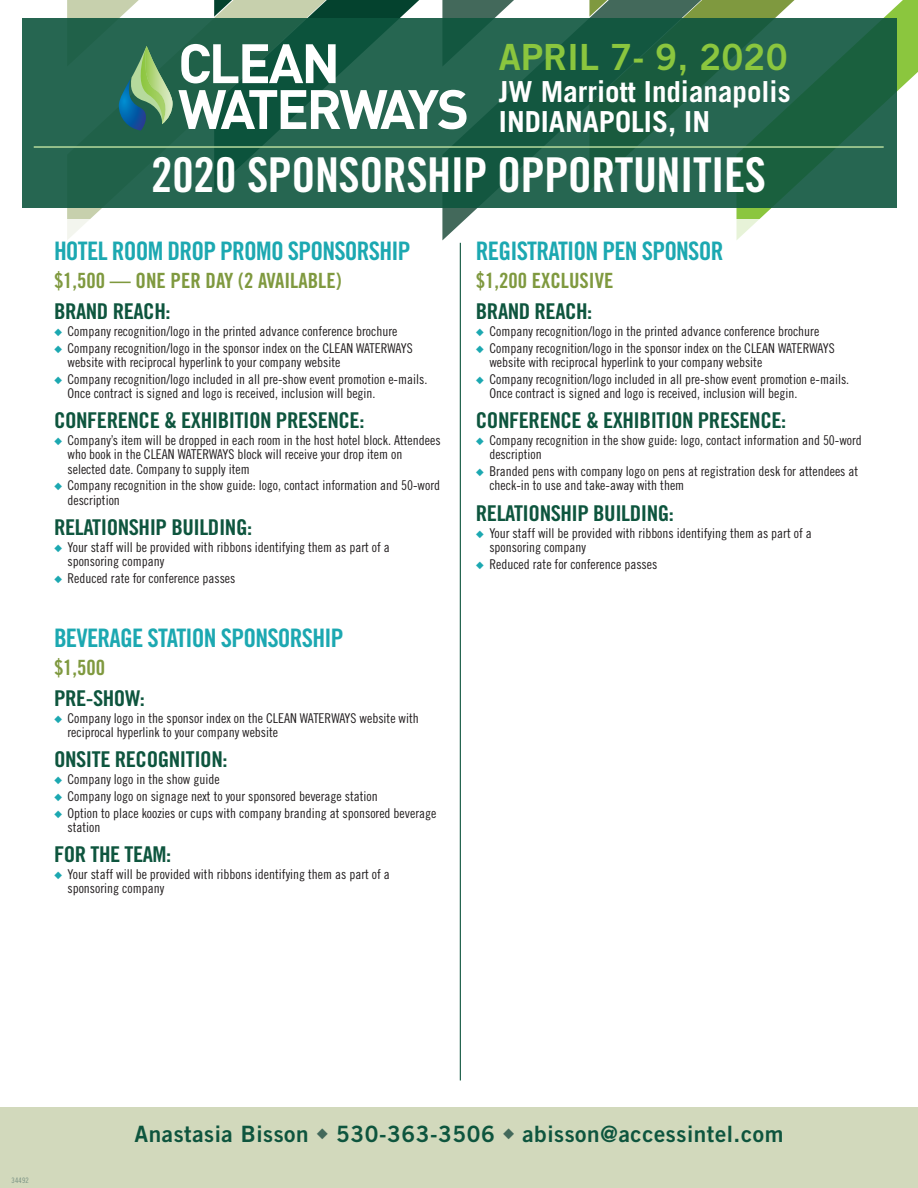
<style>
.page{position:relative;width:918px;height:1188px;background:#fff}
.page>*{position:absolute;margin:0;border:0;box-sizing:border-box;transform-origin:0 0}
.t1{font:48px "Trade Gothic LT Std Bd Cn 20";letter-spacing:-.01em;color:#fff}
.t2{font:36.15px "Trade Gothic LT Std Bd 2";color:#8bc63e}
.t3{font:700 28.95px/30px "Trade Gothic LT";color:#fff}
.t4{font:25.5px "Trade Gothic LT Std Bd Cn 20";letter-spacing:-.03em;color:#1ca8b1}
.t5{font:22.5px "Trade Gothic LT Std Bd 2";letter-spacing:.025em;color:#0e553e}
.t6{font:21.75px "Trade Gothic LT Std Bd Cn 20";letter-spacing:-.02em;color:#0e553e;scale:1.06 1}
.t7{font:21px "Trade Gothic LT Std Bd Cn 20";color:#7f993f}
.t8{font:13.5px/14.2px "Trade Gothic LT Std Cn 18";color:#231f20}
.t9{font:7.5px "Trade Gothic LT Std Cn 18";letter-spacing:.025em;color:#738d80}
.s1{color:#1ca8b1}
.s2{color:#43695b}
</style>
<div class="page">
<div style="left:22px;top:18px;width:875px;height:189px;background:#266651"></div>
<svg style="left:67px;top:0;width:851px;height:240px"></svg>
<img style="left:139px;top:46px;width:5px;height:78px">
<img style="left:144px;top:46px;width:29px;height:78px">
<div style="left:0;top:1107px;width:918px;height:81px;background:#d2d9bc"></div>
<hr style="left:34px;top:146px;width:850px;height:2px;background:#b6da9d">
<div style="left:34px;top:219px;width:402px;height:35px;background:#fff"></div>
<div style="left:476px;top:219px;width:402px;height:35px;background:#fff"></div>
<hr style="left:460px;top:243px;width:1px;height:837px;background:#0e553e">
<h2 class="t2" style="left:499px;top:35px;width:290px">APRIL 7- 9, 2020</h2>
<h3 class="t3" style="left:499px;top:76px;width:293px">JW Marriott Indianapolis<br>INDIANAPOLIS, IN</h3>
<h1 class="t1" style="left:151px;top:146px;width:616px">2020 SPONSORSHIP OPPORTUNITIES</h1>
<h3 class="t4" style="left:54px;top:236px;width:358px">HOTEL ROOM DROP PROMO SPONSORSHIP</h3>
<h3 class="t7" style="left:54px;top:268px;width:289px">$1,500 — ONE PER DAY (2 AVAILABLE)</h3>
<h3 class="t6" style="left:54px;top:298px;width:111px">BRAND REACH:</h3>
<p class="t8" style="left:54px;top:324px;width:345px"><span class="s1">◆</span> Company recognition/logo in the printed advance conference brochure</p>
<p class="t8" style="left:68px;top:341px;width:347px;text-indent:-13px"><span class="s1">◆</span> Company recognition/logo in the sponsor index on the CLEAN WATERWAYS website with reciprocal hyperlink to your company website</p>
<p class="t8" style="left:68px;top:371px;width:361px;text-indent:-13px"><span class="s1">◆</span> Company recognition/logo included in all pre-show event promotion e-mails.<br>Once contract is signed and logo is received, inclusion will begin.</p>
<h3 class="t6" style="left:54px;top:407px;width:294px">CONFERENCE &amp; EXHIBITION PRESENCE:</h3>
<p class="t8" style="left:68px;top:433px;width:375px;text-indent:-13px"><span class="s1">◆</span> Company’s item will be dropped in each room in the host hotel block. Attendees who book in the CLEAN WATERWAYS block will receive your drop item on selected date. Company to supply item</p>
<p class="t8" style="left:68px;top:478px;width:374px;text-indent:-13px"><span class="s1">◆</span> Company recognition in the show guide: logo, contact information and 50-word description</p>
<h3 class="t6" style="left:54px;top:514px;width:189px">RELATIONSHIP BUILDING:</h3>
<p class="t8" style="left:68px;top:540px;width:324px;text-indent:-13px"><span class="s1">◆</span> Your staff will be provided with ribbons identifying them as part of a sponsoring company</p>
<p class="t8" style="left:54px;top:571px;width:183px"><span class="s1">◆</span> Reduced rate for conference passes</p>
<h3 class="t4" style="left:54px;top:622px;width:291px">BEVERAGE STATION SPONSORSHIP</h3>
<h3 class="t7" style="left:54px;top:655px;width:53px">$1,500</h3>
<h3 class="t6" style="left:54px;top:685px;width:87px">PRE-SHOW:</h3>
<p class="t8" style="left:68px;top:710px;width:353px;text-indent:-13px"><span class="s1">◆</span> Company logo in the sponsor index on the CLEAN WATERWAYS website with reciprocal hyperlink to your company website</p>
<h3 class="t6" style="left:54px;top:746px;width:165px">ONSITE RECOGNITION:</h3>
<p class="t8" style="left:54px;top:772px;width:167px"><span class="s1">◆</span> Company logo in the show guide</p>
<p class="t8" style="left:54px;top:789px;width:325px"><span class="s1">◆</span> Company logo on signage next to your sponsored beverage station</p>
<p class="t8" style="left:68px;top:805px;width:370px;text-indent:-13px"><span class="s1">◆</span> Option to place koozies or cups with company branding at sponsored beverage station</p>
<h3 class="t6" style="left:54px;top:841px;width:112px">FOR THE TEAM:</h3>
<p class="t8" style="left:68px;top:867px;width:324px;text-indent:-13px"><span class="s1">◆</span> Your staff will be provided with ribbons identifying them as part of a sponsoring company</p>
<h3 class="t4" style="left:476px;top:236px;width:249px">REGISTRATION PEN SPONSOR</h3>
<h3 class="t7" style="left:476px;top:268px;width:139px">$1,200 EXCLUSIVE</h3>
<h3 class="t6" style="left:476px;top:298px;width:111px">BRAND REACH:</h3>
<p class="t8" style="left:476px;top:324px;width:345px"><span class="s1">◆</span> Company recognition/logo in the printed advance conference brochure</p>
<p class="t8" style="left:489px;top:341px;width:347px;text-indent:-13px"><span class="s1">◆</span> Company recognition/logo in the sponsor index on the CLEAN WATERWAYS website with reciprocal hyperlink to your company website</p>
<p class="t8" style="left:489px;top:371px;width:361px;text-indent:-13px"><span class="s1">◆</span> Company recognition/logo included in all pre-show event promotion e-mails.<br>Once contract is signed and logo is received, inclusion will begin.</p>
<h3 class="t6" style="left:476px;top:407px;width:294px">CONFERENCE &amp; EXHIBITION PRESENCE:</h3>
<p class="t8" style="left:489px;top:433px;width:374px;text-indent:-13px"><span class="s1">◆</span> Company recognition in the show guide: logo, contact information and 50-word description</p>
<p class="t8" style="left:489px;top:464px;width:370px;text-indent:-13px"><span class="s1">◆</span> Branded pens with company logo on pens at registration desk for attendees at check-in to use and take-away with them</p>
<h3 class="t6" style="left:476px;top:500px;width:189px">RELATIONSHIP BUILDING:</h3>
<p class="t8" style="left:489px;top:526px;width:324px;text-indent:-13px"><span class="s1">◆</span> Your staff will be provided with ribbons identifying them as part of a sponsoring company</p>
<p class="t8" style="left:476px;top:557px;width:183px"><span class="s1">◆</span> Reduced rate for conference passes</p>
<p class="t9" style="left:12px;top:1175px;width:19px">34492</p>
<h3 class="t5" style="left:135px;top:1120px;width:650px">Anastasia Bisson <span class="s2">◆</span> 530-363-3506 <span class="s2">◆</span> abisson@accessintel.com</h3>
</div>
